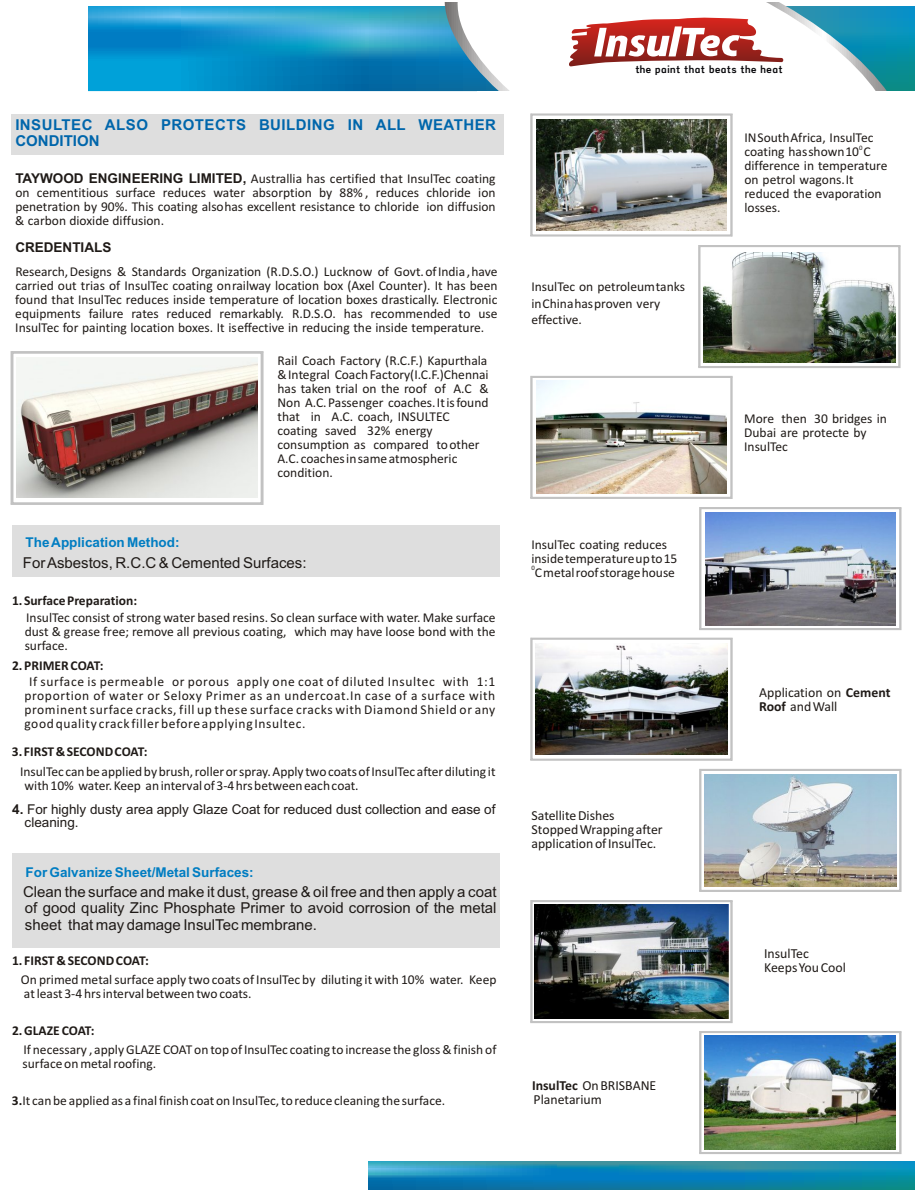
<style>
.page{position:relative;width:915px;height:1191px;background:#fff}
.page>*{position:absolute;margin:0;border:0;box-sizing:border-box;transform-origin:0 0}
.t1{font:15px/16.8px "Arial";color:#1f1a17;text-align:justify}
.t2{font:700 15px/16.8px "Arial";letter-spacing:.03em;color:#0066ab}
.t3{font:13.8px/14.2px "Calibri";color:#1f1a17}
.t4{font:13.5px/14px "Calibri";color:#1f1a17}
.t5{font:700 13.5px "Calibri";color:#1f1a17}
.t6{font:13.5px/12.8px "Arial";color:#1f1a17}
.t7{font:700 13.5px "Arial";color:#007dc2}
.t8{font:700 13.5px "Arial";color:#1f1a17}
.t9{font:10.35px "Tin Doghouse";letter-spacing:.05em;color:#0a0a0d}
.t10{font:6.75px "Calibri";color:#1f1a17}
.s1{font-family:"Arial";font-weight:700}
.s2{color:#0a0a0d}
.s3{font-weight:700}
</style>
<div class="page">
<svg style="left:88px;top:6px;width:337px;height:85px"></svg>
<svg style="left:425px;top:6px;width:489px;height:86px"></svg>
<svg style="left:439px;top:3px;width:474px;height:89px"></svg>
<svg style="left:566px;top:17px;width:217px;height:50px"></svg>
<div style="left:477px;top:91px;width:437px;height:183px;background:#fff"></div>
<svg style="left:368px;top:1161px;width:546px;height:29px"></svg>
<img style="left:698px;top:245px;width:202px;height:123px">
<svg style="left:530px;top:376px;width:202px;height:123px"></svg>
<img style="left:536px;top:380px;width:190px;height:114px">
<svg style="left:699px;top:507px;width:202px;height:123px"></svg>
<img style="left:705px;top:512px;width:190px;height:113px">
<div style="left:12px;top:114px;width:492px;height:41px;background:#dedede"></div>
<svg style="left:530px;top:113px;width:202px;height:123px"></svg>
<img style="left:536px;top:120px;width:190px;height:110px">
<svg style="left:11px;top:351px;width:252px;height:154px"></svg>
<img style="left:17px;top:357px;width:240px;height:140px">
<div style="left:12px;top:526px;width:487px;height:51px;background:#dedede"></div>
<div style="left:12px;top:853px;width:487px;height:94px;background:#dedede"></div>
<svg style="left:530px;top:637px;width:202px;height:123px"></svg>
<img style="left:535px;top:643px;width:191px;height:112px">
<svg style="left:699px;top:769px;width:202px;height:123px"></svg>
<img style="left:704px;top:774px;width:192px;height:112px">
<svg style="left:530px;top:900px;width:202px;height:123px"></svg>
<img style="left:534px;top:904px;width:193px;height:114px">
<svg style="left:699px;top:1031px;width:202px;height:123px"></svg>
<img style="left:704px;top:1035px;width:191px;height:114px">
<p class="t2" style="left:15px;top:117px;width:482px">INSULTEC ALSO PROTECTS BUILDING IN ALL WEATHER<br>CONDITION</p>
<p class="t4" style="left:15px;top:172px;width:481px;text-align:justify"><span class="s1">TAYWOOD ENGINEERING LIMITED,</span> Australlia has certified that InsulTec coating on cementitious surface reduces water absorption by 88% , reduces chloride ion penetration by 90%. This coating also has excellent resistance to chloride ion diffusion &amp; carbon dioxide diffusion.</p>
<p class="t8" style="left:15px;top:242px;width:97px">CREDENTIALS</p>
<p class="t4" style="left:15px;top:265px;width:483px;text-align:justify">Research, Designs &amp; Standards Organization (R.D.S.O.) Lucknow of Govt. of India , have carried out trias of InsulTec coating on railway location box (Axel Counter). It has been found that InsulTec reduces inside temperature of location boxes drastically. Electronic equipments failure rates reduced remarkably. R.D.S.O. has recommended to use InsulTec for painting location boxes. It is effective in reducing the inside temperature.</p>
<p class="t4" style="left:277px;top:355px;width:213px">Rail Coach Factory (R.C.F.) Kapurthala &amp; Integral Coach Factory(I.C.F.)Chennai has taken trial on the roof of A.C &amp;<br>Non A.C. Passenger coaches. It is found that in A.C. coach, INSULTEC coating saved 32% energy consumption as compared to other<br>A.C. coaches in same atmospheric condition.</p>
<p class="t7" style="left:26px;top:537px;width:155px">The Application Method:</p>
<p class="t1" style="left:23px;top:556px;width:285px">For Asbestos, R.C.C &amp; Cemented Surfaces:</p>
<p class="t5" style="left:12px;top:595px;width:127px">1. Surface Preparation:</p>
<p class="t4" style="left:25px;top:611px;width:472px;text-align:justify">InsulTec consist of strong water based resins. So clean surface with water. Make surface dust &amp; grease free; remove all previous coating, which may have loose bond with the surface.</p>
<p class="t5" style="left:12px;top:659px;width:93px">2. PRIMER COAT:</p>
<p class="t4" style="left:24px;top:676px;width:472px;text-align:justify;text-indent:5px">If surface is permeable or porous apply one coat of diluted Insultec with 1:1 proportion of water or Seloxy Primer as an undercoat.In case of a surface with prominent surface cracks, fill up these surface cracks with Diamond Shield or any good quality crack filler before applying Insultec.</p>
<p class="t5" style="left:12px;top:746px;width:137px">3. FIRST &amp; SECOND COAT:</p>
<p class="t4" style="left:25px;top:765px;width:472px;text-indent:-5px">InsulTec can be applied by brush, roller or spray. Apply two coats of InsulTec after diluting it with 10% water. Keep an interval of 3-4 hrs between each coat<span class="s2">.</span></p>
<p class="t6" style="left:25px;top:804px;width:472px;text-indent:-12px"><span class="s3">4.</span> For highly dusty area apply Glaze Coat for reduced dust collection and ease of cleaning.</p>
<p class="t7" style="left:26px;top:867px;width:230px">For Galvanize Sheet/Metal Surfaces:</p>
<p class="t1" style="left:23px;top:884px;width:475px">Clean the surface and make it dust, grease &amp; oil free and then apply a coat of good quality Zinc Phosphate Primer to avoid corrosion of the metal sheet that may damage InsulTec membrane.</p>
<p class="t5" style="left:12px;top:954px;width:138px">1. FIRST &amp; SECOND COAT:</p>
<p class="t4" style="left:21px;top:974px;width:477px">On primed metal surface apply two coats of InsulTec by diluting it with 10% water. Keep at least 3-4 hrs interval between two coats.</p>
<p class="t5" style="left:12px;top:1024px;width:84px">2. GLAZE COAT:</p>
<p class="t4" style="left:23px;top:1044px;width:475px">If necessary , apply GLAZE COAT on top of InsulTec coating to increase the gloss &amp; finish of surface on metal roofing.</p>
<p class="t4" style="left:12px;top:1094px;width:434px"><span class="s3">3.</span>It can be applied as a final finish coat on InsulTec, to reduce cleaning the surface.</p>
<p class="t9" style="left:635px;top:63px;width:148px">the paint that beats the heat</p>
<p class="t4" style="left:531px;top:279px;width:155px;line-height:16.5px">InsulTec on petroleum tanks in China has proven very effective.</p>
<p class="t4" style="left:531px;top:538px;width:147px">InsulTec coating reduces inside temperature up to 15</p>
<p class="t10" style="left:531px;top:565px;width:5px">0</p>
<p class="t4" style="left:534px;top:566px;width:142px">C metal roof storage house</p>
<p class="t3" style="left:531px;top:809px;width:133px">Satellite Dishes<br>Stopped Wrapping after application of InsulTec.</p>
<p class="t3" style="left:532px;top:1079px;width:126px"><span class="s3">InsulTec</span> On BRISBANE<br>Planetarium</p>
<p class="t4" style="left:744px;top:132px;width:130px">IN South Africa, InsulTec</p>
<p class="t10" style="left:858px;top:145px;width:5px">0</p>
<p class="t4" style="left:744px;top:146px;width:144px">coating has shown 10 C difference in temperature on petrol wagons. It reduced the evaporation losses.</p>
<p class="t4" style="left:744px;top:413px;width:144px">More then 30 bridges in<br>Dubai are protecte by<br>InsulTec</p>
<p class="t3" style="left:759px;top:686px;width:133px">Application on <span class="s3">Cement<br>Roof</span> and Wall</p>
<p class="t3" style="left:763px;top:947px;width:83px">InsulTec<br>Keeps You Cool</p>
</div>
